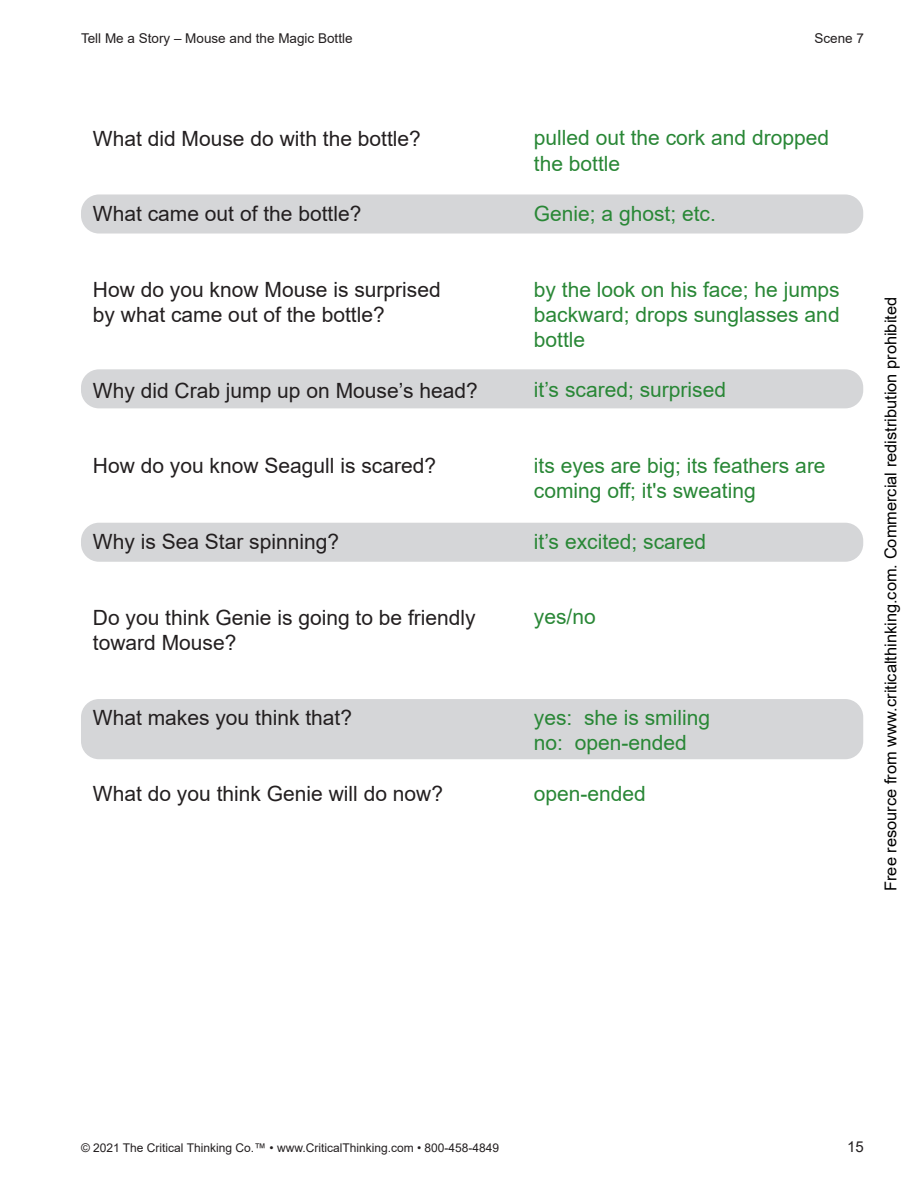
<style>
.page{position:relative;width:918px;height:1188px;background:#fff}
.page>*{position:absolute;margin:0;border:0;box-sizing:border-box;transform-origin:0 0}
.t1{font:21px/25.2px "Arial";color:#231f20}
.t2{font:21px/25.2px "Arial";color:#298736}
.t3{font:16.35px "Arial";color:#000}
.t4{font:15px "Arial";color:#231f20}
.t5{font:13.5px "Arial";color:#231f20}
.t6{font:12px "Arial";color:#231f20}
</style>
<div class="page">
<div style="left:81px;top:194px;width:782px;height:40px;background:#d5d6d8;border-radius:18px"></div>
<div style="left:81px;top:369px;width:782px;height:39px;background:#d5d6d8;border-radius:18px"></div>
<div style="left:81px;top:523px;width:782px;height:39px;background:#d5d6d8;border-radius:18px"></div>
<div style="left:81px;top:699px;width:782px;height:60px;background:#d5d6d8;border-radius:18px"></div>
<p class="t5" style="left:81px;top:29px;width:273px">Tell Me a Story – Mouse and the Magic Bottle</p>
<p class="t5" style="left:814px;top:29px;width:51px">Scene 7</p>
<p class="t1" style="left:93px;top:126px;width:329px">What did Mouse do with the bottle?</p>
<p class="t1" style="left:93px;top:201px;width:270px">What came out of the bottle?</p>
<p class="t1" style="left:93px;top:277px;width:349px">How do you know Mouse is surprised by what came out of the bottle?</p>
<p class="t1" style="left:93px;top:378px;width:386px">Why did Crab jump up on Mouse’s head?</p>
<p class="t1" style="left:93px;top:453px;width:345px">How do you know Seagull is scared?</p>
<p class="t1" style="left:93px;top:529px;width:248px">Why is Sea Star spinning?</p>
<p class="t1" style="left:93px;top:604px;width:384px">Do you think Genie is going to be friendly toward Mouse?</p>
<p class="t1" style="left:93px;top:705px;width:261px">What makes you think that?</p>
<p class="t1" style="left:93px;top:781px;width:352px">What do you think Genie will do now?</p>
<p class="t2" style="left:534px;top:125px;width:297px">pulled out the cork and dropped the bottle</p>
<p class="t2" style="left:534px;top:201px;width:184px">Genie; a ghost; etc.</p>
<p class="t2" style="left:534px;top:276px;width:307px;text-align:justify">by the look on his face; he jumps backward; drops sunglasses and bottle</p>
<p class="t2" style="left:534px;top:377px;width:194px">it’s scared; surprised</p>
<p class="t2" style="left:534px;top:453px;width:293px">its eyes are big; its feathers are coming off; it's sweating</p>
<p class="t2" style="left:534px;top:528px;width:174px">it’s excited; scared</p>
<p class="t2" style="left:534px;top:604px;width:63px">yes/no</p>
<p class="t2" style="left:534px;top:705px;width:178px">yes: she is smiling no: open-ended</p>
<p class="t2" style="left:534px;top:780px;width:114px">open-ended</p>
<p class="t3" style="left:880px;top:891px;width:595px;rotate:-90deg">Free resource from www.criticalthinking.com. Commercial redistribution prohibited</p>
<p class="t6" style="left:81px;top:1140px;width:420px">© 2021 The Critical Thinking Co.™ • www.CriticalThinking.com • 800-458-4849</p>
<p class="t4" style="left:847px;top:1137px;width:18px">15</p>
</div>
